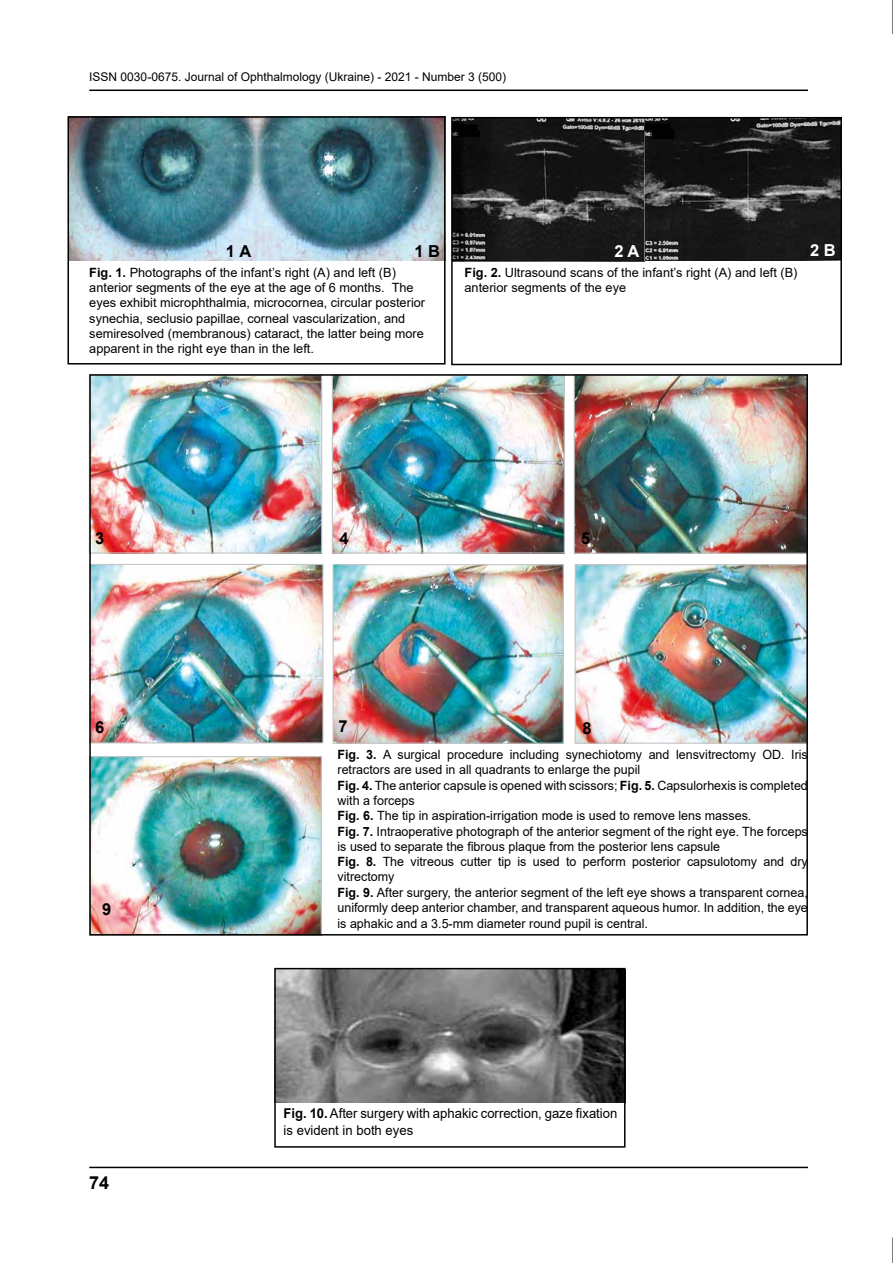
<style>
.page{position:relative;width:893px;height:1263px;background:#fff}
.page>*{position:absolute;margin:0;border:0;box-sizing:border-box;transform-origin:0 0}
.t1{font:700 18px "Arial";color:#000}
.t2{font:700 16.5px "Arial";color:#000}
.t3{font:700 16.5px "Arial";color:#fff}
.t4{font:13.5px/16.2px "Arial";color:#000}
.t5{font:12.75px/15.5px "Arial";color:#000}
.t6{font:12px "Arial";color:#000}
.s1{font-weight:700}
</style>
<div class="page">
<hr style="left:89px;top:90px;width:719px;height:1px;background:#000">
<hr style="left:892px;top:0;width:1px;height:34px;background:#000">
<svg style="left:892px;top:1237px;width:1px;height:26px"></svg>
<hr style="left:89px;top:1167px;width:719px;height:1px;background:#000">
<img style="left:454px;top:120px;width:385px;height:141px">
<img style="left:92px;top:377px;width:228px;height:175px">
<img style="left:334px;top:377px;width:229px;height:175px">
<div style="left:332px;top:374px;width:233px;height:180px;border:1px solid #c6c6c6"></div>
<img style="left:576px;top:377px;width:229px;height:175px">
<img style="left:92px;top:566px;width:229px;height:175px">
<div style="left:89px;top:564px;width:234px;height:179px;border:1px solid #c6c6c6"></div>
<img style="left:335px;top:566px;width:227px;height:176px">
<div style="left:333px;top:564px;width:231px;height:180px;border:1px solid #c6c6c6"></div>
<img style="left:577px;top:566px;width:228px;height:176px">
<div style="left:575px;top:564px;width:233px;height:180px;border:1px solid #c6c6c6"></div>
<img style="left:92px;top:758px;width:228px;height:174px">
<div style="left:89px;top:756px;width:233px;height:180px;border:1px solid #c6c6c6"></div>
<img style="left:71px;top:119px;width:372px;height:142px">
<div style="left:68px;top:116px;width:378px;height:248px;border:2px solid #000"></div>
<div style="left:451px;top:117px;width:391px;height:248px;border:2px solid #000"></div>
<img style="left:277px;top:971px;width:345px;height:131px">
<div style="left:274px;top:968px;width:351px;height:179px;border:2px solid #000"></div>
<p class="t6" style="left:89px;top:69px;width:418px">ISSN 0030-0675. Journal of Ophthalmology (Ukraine) - 2021 - Number 3 (500)</p>
<p class="t2" style="left:226px;top:239px;width:27px">1 А</p>
<p class="t2" style="left:414px;top:239px;width:27px">1 B</p>
<p class="t5" style="left:89px;top:265px;width:337px"><span class="s1">Fig. 1.</span> Photographs of the infant’s right (A) and left (B) anterior segments of the eye at the age of 6 months. The eyes exhibit microphthalmia, microcornea, circular posterior synechia, seclusio papillae, corneal vascularization, and semiresolved (membranous) cataract, the latter being more apparent in the right eye than in the left.</p>
<p class="t3" style="left:614px;top:239px;width:27px">2 A</p>
<p class="t3" style="left:810px;top:239px;width:27px">2 B</p>
<p class="t5" style="left:465px;top:265px;width:334px"><span class="s1">Fig. 2.</span> Ultrasound scans of the infant’s right (A) and left (B) anterior segments of the eye</p>
<p class="t2" style="left:95px;top:526px;width:11px">3</p>
<p class="t2" style="left:340px;top:526px;width:11px">4</p>
<p class="t2" style="left:581px;top:526px;width:11px">5</p>
<p class="t2" style="left:95px;top:715px;width:11px">6</p>
<p class="t2" style="left:338px;top:715px;width:11px">7</p>
<p class="t2" style="left:582px;top:717px;width:11px">8</p>
<p class="t2" style="left:102px;top:897px;width:11px">9</p>
<h1 class="t1" style="left:89px;top:1170px;width:22px">74</h1>
<p class="t5" style="left:337px;top:747px;width:472px"><span class="s1">Fig. 3.</span> A surgical procedure including synechiotomy and lensvitrectomy OD. Iris retractors are used in all quadrants to enlarge the pupil<br><span class="s1">Fig. 4.</span> The anterior capsule is opened with scissors; <span class="s1">Fig. 5.</span> Capsulorhexis is completed with a forceps<br><span class="s1">Fig. 6.</span> The tip in aspiration-irrigation mode is used to remove lens masses.<br><span class="s1">Fig. 7.</span> Intraoperative photograph of the anterior segment of the right eye. The forceps is used to separate the fibrous plaque from the posterior lens capsule<br><span class="s1">Fig. 8.</span> The vitreous cutter tip is used to perform posterior capsulotomy and dry vitrectomy<br><span class="s1">Fig. 9.</span> After surgery, the anterior segment of the left eye shows a transparent cornea, uniformly deep anterior chamber, and transparent aqueous humor. In addition, the eye is aphakic and a 3.5-mm diameter round pupil is central.</p>
<p class="t4" style="left:284px;top:1105px;width:335px"><span class="s1">Fig. 10.</span> After surgery with aphakic correction, gaze fixation is evident in both eyes</p>
</div>
